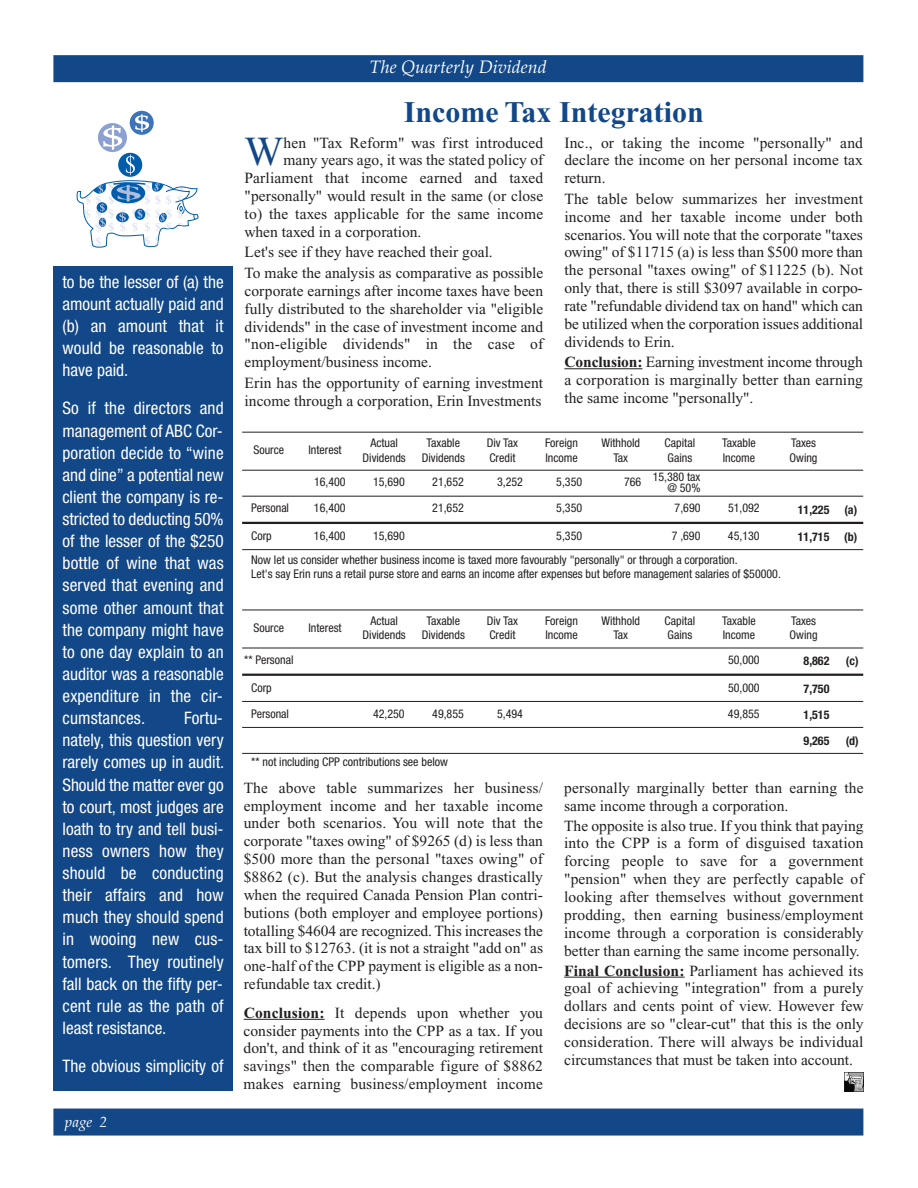
<style>
.page{position:relative;width:918px;height:1188px;background:#fff}
.page>*{position:absolute;margin:0;border:0;box-sizing:border-box;transform-origin:0 0}
.t1{font:41.25px "Times New Roman";color:#124788}
.t2{font:700 30px "Times New Roman";color:#124788}
.t3{font:italic 18px "Palatino";color:#fff}
.t4{font:condensed 17.25px/22px "Helvetica Neue";color:#fff;text-align:justify}
.t5{font:15.6px/17.9px "Times New Roman";color:#231f20;text-align:justify}
.t6{font:italic 15px "Palatino";color:#fff}
.t7{font:condensed 12px/14.4px "Helvetica Neue";color:#231f20}
.t8{font:700 condensed 12px/26px "Helvetica Neue";color:#231f20}
.s1{font-weight:700}
.s2{font-family:"Adobe Hebrew";font-weight:700;font-style:italic}
</style>
<div class="page">
<hr style="left:244px;top:1019px;width:81px;height:1px;background:#231f20">
<hr style="left:564px;top:977px;width:121px;height:1px;background:#231f20">
<div style="left:53px;top:55px;width:810px;height:27px;background:#124788"></div>
<div style="left:53px;top:1109px;width:810px;height:27px;background:#124788"></div>
<div style="left:130px;top:111px;width:24px;height:24px;background:#3d74b9;border-radius:50%"></div>
<svg style="left:76px;top:114px;width:123px;height:134px"></svg>
<div style="left:54px;top:267px;width:179px;height:824px;background:#124788"></div>
<img style="left:844px;top:1072px;width:19px;height:20px">
<hr style="left:564px;top:368px;width:78px;height:1px;background:#231f20">
<hr style="left:242px;top:432px;width:621px;height:1px;background:#231f20">
<hr style="left:242px;top:470px;width:621px;height:1px;background:#231f20">
<hr style="left:242px;top:496px;width:621px;height:1px;background:#231f20">
<hr style="left:242px;top:522px;width:621px;height:2px;background:#231f20">
<hr style="left:242px;top:549px;width:621px;height:1px;background:#231f20">
<hr style="left:242px;top:610px;width:621px;height:1px;background:#231f20">
<hr style="left:242px;top:648px;width:621px;height:1px;background:#231f20">
<hr style="left:242px;top:674px;width:621px;height:2px;background:#231f20">
<hr style="left:242px;top:701px;width:621px;height:1px;background:#231f20">
<hr style="left:242px;top:727px;width:621px;height:1px;background:#231f20">
<hr style="left:242px;top:753px;width:621px;height:1px;background:#231f20">
<p class="t4" style="left:63px;top:272px;width:163px">to be the lesser of (a) the amount actually paid and (b) an amount that it would be reasonable to have paid.</p>
<p class="t4" style="left:63px;top:399px;width:163px">So if the directors and management of ABC Cor&shy;poration decide to “wine and dine” a potential new client the company is re&shy;stricted to deducting 50% of the lesser of the $250 bottle of wine that was served that evening and some other amount that the company might have to one day explain to an auditor was a reasonable expenditure in the cir&shy;cumstances.</p>
<p class="t4" style="left:63px;top:709px;width:163px;text-indent:122px">Fortu&shy;nately, this question very rarely comes up in audit.<br>Should the matter ever go to court, most judges are loath to try and tell busi&shy;ness owners how they should be conducting their affairs and how much they should spend in wooing new cus&shy;tomers. They routinely fall back on the fifty per&shy;cent rule as the path of least resistance.</p>
<p class="t4" style="left:63px;top:1057px;width:163px">The obvious simplicity of</p>
<p class="t6" style="left:65px;top:1116px;width:44px">page 2</p>
<p class="t3" style="left:370px;top:60px;width:179px">The Quarterly Dividend</p>
<h2 class="t2" style="left:404px;top:102px;width:301px">Income Tax Integration</h2>
<h1 class="t1" style="left:245px;top:137px;width:40px">W</h1>
<p class="t5" style="left:283px;top:135px;width:261px">hen "Tax Reform" was first introduced</p>
<p class="t5" style="left:283px;top:153px;width:261px">many years ago, it was the stated policy of</p>
<p class="t5" style="left:245px;top:171px;width:300px">Parliament that income earned and taxed</p>
<p class="t5" style="left:245px;top:188px;width:300px">"personally" would result in the same (or close</p>
<p class="t5" style="left:245px;top:206px;width:300px">to) the taxes applicable for the same income</p>
<p class="t5" style="left:245px;top:224px;width:178px">when taxed in a corporation.</p>
<p class="t5" style="left:245px;top:243px;width:300px;line-height:20.5px">Let's see if they have reached their goal.<br>To make the analysis as comparative as possible</p>
<p class="t5" style="left:245px;top:283px;width:300px">corporate earnings after income taxes have been fully distributed to the shareholder via "eligible dividends" in the case of investment income and "non- eligible dividends" in the case of employment/business income.</p>
<p class="t5" style="left:245px;top:375px;width:300px">Erin has the opportunity of earning investment income through a corporation, Erin Investments</p>
<p class="t5" style="left:564px;top:135px;width:300px">Inc., or taking the income "personally" and declare the income on her personal income tax return.</p>
<p class="t5" style="left:564px;top:191px;width:300px">The table below summarizes her investment income and her taxable income under both scenarios. You will note that the corporate "taxes owing" of $11715 (a) is less than $500 more than the personal "taxes owing" of $11225 (b). Not only that, there is still $3097 available in corpo&shy;rate "refundable dividend tax on hand" which can be utilized when the corporation issues additional dividends to Erin.</p>
<p class="t5" style="left:564px;top:355px;width:300px"><span class="s1">Conclusion:</span> Earning investment income through a corporation is marginally better than earning the same income "personally".</p>
<p class="t7" style="left:253px;top:444px;width:32px">Source</p>
<p class="t7" style="left:308px;top:444px;width:35px">Interest</p>
<p class="t7" style="left:363px;top:437px;width:45px;text-align:center">Actual<br>Dividends</p>
<p class="t7" style="left:422px;top:437px;width:45px;text-align:center">Taxable<br>Dividends</p>
<p class="t7" style="left:487px;top:437px;width:33px">Div Tax<br>Credit</p>
<p class="t7" style="left:545px;top:437px;width:34px">Foreign<br>Income</p>
<p class="t7" style="left:601px;top:437px;width:40px;text-align:center">Withhold<br>Tax</p>
<p class="t7" style="left:665px;top:437px;width:32px">Capital<br>Gains</p>
<p class="t7" style="left:722px;top:437px;width:35px">Taxable<br>Income</p>
<p class="t7" style="left:790px;top:437px;width:29px">Taxes<br>Owing</p>
<p class="t7" style="left:314px;top:476px;width:33px">16,400</p>
<p class="t7" style="left:373px;top:476px;width:33px">15,690</p>
<p class="t7" style="left:432px;top:476px;width:33px">21,652</p>
<p class="t7" style="left:497px;top:476px;width:27px">3,252</p>
<p class="t7" style="left:556px;top:476px;width:27px">5,350</p>
<p class="t7" style="left:624px;top:473px;width:78px;line-height:10.5px;text-align:right">766 15,380 tax @ 50%</p>
<p class="t7" style="left:251px;top:502px;width:39px">Personal</p>
<p class="t7" style="left:314px;top:502px;width:33px">16,400</p>
<p class="t7" style="left:432px;top:502px;width:33px">21,652</p>
<p class="t7" style="left:556px;top:502px;width:27px">5,350</p>
<p class="t7" style="left:675px;top:502px;width:27px">7,690</p>
<p class="t7" style="left:728px;top:502px;width:33px">51,092</p>
<p class="t8" style="left:798px;top:497px;width:61px">11,225 (a)</p>
<p class="t7" style="left:251px;top:529px;width:22px">Corp</p>
<p class="t7" style="left:314px;top:529px;width:33px">16,400</p>
<p class="t7" style="left:373px;top:529px;width:33px">15,690</p>
<p class="t7" style="left:556px;top:529px;width:27px">5,350</p>
<p class="t7" style="left:672px;top:529px;width:30px">7 ,690</p>
<p class="t7" style="left:728px;top:529px;width:33px">45,130</p>
<p class="t8" style="left:798px;top:525px;width:61px">11,715 (b)</p>
<p class="t7" style="left:251px;top:553px;width:531px">Now let us consider whether business income is taxed more favourably "personally" or through a corporation.<br>Let's say Erin runs a retail purse store and earns an income after expenses but before management salaries of $50000.</p>
<p class="t7" style="left:253px;top:622px;width:32px">Source</p>
<p class="t7" style="left:308px;top:622px;width:35px">Interest</p>
<p class="t7" style="left:363px;top:615px;width:45px;text-align:center">Actual<br>Dividends</p>
<p class="t7" style="left:422px;top:615px;width:45px;text-align:center">Taxable<br>Dividends</p>
<p class="t7" style="left:487px;top:615px;width:33px">Div Tax<br>Credit</p>
<p class="t7" style="left:545px;top:615px;width:34px">Foreign<br>Income</p>
<p class="t7" style="left:601px;top:615px;width:40px;text-align:center">Withhold<br>Tax</p>
<p class="t7" style="left:665px;top:615px;width:32px">Capital<br>Gains</p>
<p class="t7" style="left:722px;top:615px;width:35px">Taxable<br>Income</p>
<p class="t7" style="left:790px;top:615px;width:29px">Taxes<br>Owing</p>
<p class="t7" style="left:244px;top:654px;width:51px">** Personal</p>
<p class="t7" style="left:728px;top:654px;width:33px">50,000</p>
<p class="t8" style="left:804px;top:649px;width:27px">8,862</p>
<p class="t8" style="left:846px;top:649px;width:14px">(c)</p>
<p class="t7" style="left:251px;top:681px;width:22px">Corp</p>
<p class="t7" style="left:728px;top:681px;width:33px">50,000</p>
<p class="t8" style="left:804px;top:677px;width:27px">7,750</p>
<p class="t7" style="left:251px;top:707px;width:39px">Personal</p>
<p class="t7" style="left:373px;top:707px;width:33px">42,250</p>
<p class="t7" style="left:432px;top:707px;width:33px">49,855</p>
<p class="t7" style="left:497px;top:707px;width:27px">5,494</p>
<p class="t7" style="left:728px;top:707px;width:33px">49,855</p>
<p class="t8" style="left:804px;top:703px;width:27px">1,515<br>9,265</p>
<p class="t8" style="left:846px;top:729px;width:15px">(d)</p>
<p class="t7" style="left:251px;top:756px;width:198px">** not including CPP contributions see below</p>
<p class="t5" style="left:244px;top:780px;width:301px">The above table summarizes her business/ employment income and her taxable income under both scenarios. You will note that the corporate "taxes owing" of $9265 (d) is less than $500 more than the personal "taxes owing" of $8862 (c). But the analysis changes drastically when the required Canada Pension Plan contri&shy;butions (both employer and employee portions) totalling $4604 are recognized. This increases the tax bill to $12763. (it is not a straight "add on" as one<span class="s2">‐</span>half of the CPP payment is eligible as a non&shy;refundable tax credit.)</p>
<p class="t5" style="left:244px;top:1005px;width:301px"><span class="s1">Conclusion:</span> It depends upon whether you consider payments into the CPP as a tax. If you don't, and think of it as "encouraging retirement savings" then the comparable figure of $8862 makes earning business/employment income</p>
<p class="t5" style="left:564px;top:780px;width:301px">personally marginally better than earning the same income through a corporation.</p>
<p class="t5" style="left:564px;top:818px;width:301px">The opposite is also true. If you think that paying into the CPP is a form of disguised taxation forcing people to save for a government "pension" when they are perfectly capable of looking after themselves without government prodding, then earning business/employment income through a corporation is considerably better than earning the same income personally.</p>
<p class="t5" style="left:564px;top:963px;width:301px"><span class="s1">Final Conclusion:</span> Parliament has achieved its goal of achieving "integration" from a purely dollars and cents point of view. However few decisions are so "clear- cut" that this is the only consideration. There will always be individual circumstances that must be taken into account.</p>
</div>
